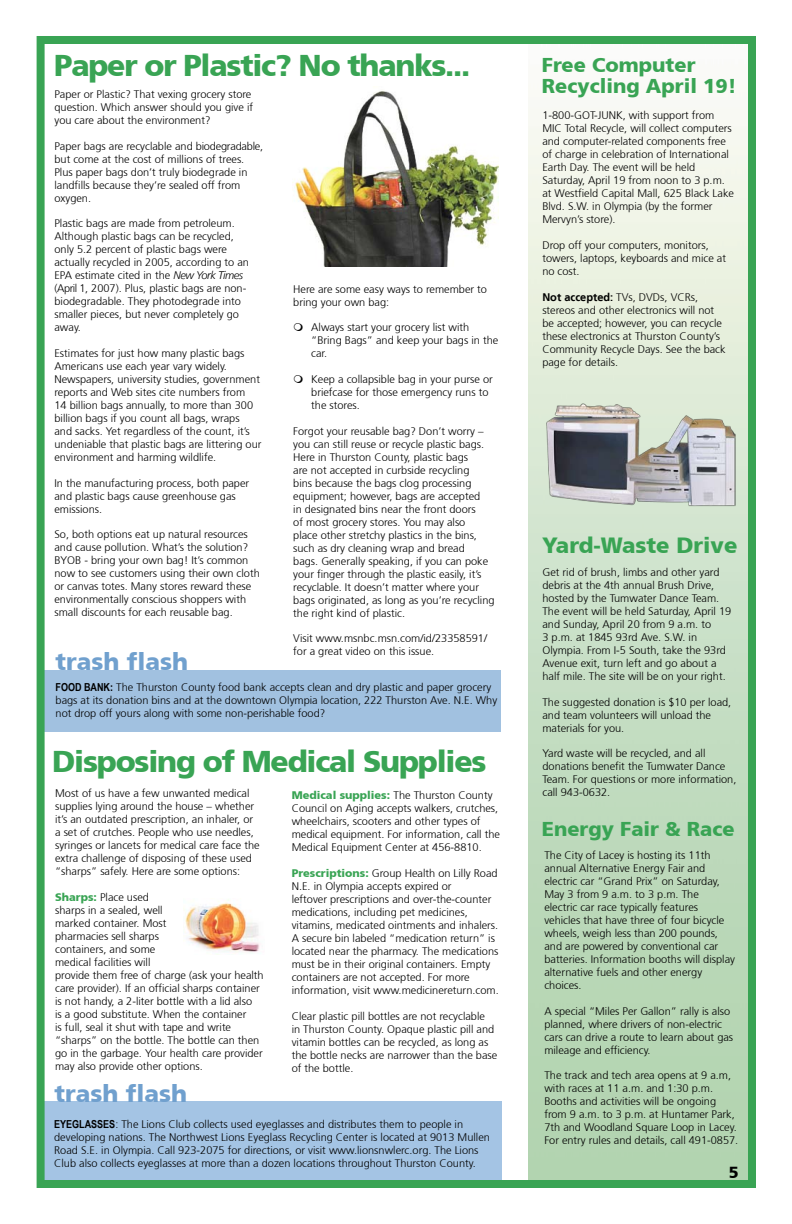
<style>
.page{position:relative;width:792px;height:1224px;background:#fff}
.page>*{position:absolute;margin:0;border:0;box-sizing:border-box;transform-origin:0 0}
.t1{font:900 30px "Frutiger";letter-spacing:-.04em;color:#39a454}
.t2{font:900 24px "Frutiger";color:#70a0ce}
.t3{font:900 22px "Frutiger";color:#39a454}
.t4{font:900 20px/21px "Frutiger";color:#39a454}
.t5{font:900 16px "Frutiger";color:#000}
.t6{font:300 11px/13px "Frutiger 45";color:#000}
.s1{font-family:"Frutiger LT";font-style:italic}
.s2{font-family:"Arial Narrow";font-weight:700}
.s3{font-family:"Frutiger";font-weight:900;color:#39a454}
.s4{font-family:"Frutiger LT";font-weight:700}
</style>
<div class="page">
<div style="left:40px;top:670px;width:461px;height:62px;background:#a1c1e0"></div>
<div style="left:42px;top:1102px;width:460px;height:78px;background:#a4c4e4"></div>
<img style="left:294px;top:91px;width:204px;height:175px">
<img style="left:541px;top:389px;width:194px;height:120px">
<img style="left:185px;top:899px;width:75px;height:54px">
<div style="left:37px;top:36px;width:719px;height:1152px;border:8px solid #39a454"></div>
<h1 class="t1" style="left:54px;top:47px;width:418px">Paper or Plastic? No thanks...</h1>
<p class="t6" style="left:54px;top:88px;width:200px">Paper or Plastic? That vexing grocery store question. Which answer should you give if you care about the environment?</p>
<p class="t6" style="left:54px;top:140px;width:210px">Paper bags are recyclable and biodegradable, but come at the cost of millions of trees.<br>Plus paper bags don’t truly biodegrade in landfills because they’re sealed off from oxygen.</p>
<p class="t6" style="left:54px;top:217px;width:196px">Plastic bags are made from petroleum.<br>Although plastic bags can be recycled, only 5.2 percent of plastic bags were actually recycled in 2005, according to an EPA estimate cited in the <span class="s1">New York Times </span>(April 1, 2007). Plus, plastic bags are non&shy;biodegradable. They photodegrade into smaller pieces, but never completely go away.</p>
<p class="t6" style="left:54px;top:347px;width:208px">Estimates for just how many plastic bags Americans use each year vary widely.<br>Newspapers, university studies, government reports and Web sites cite numbers from<br>14 billion bags annually, to more than 300 billion bags if you count all bags, wraps<br>and sacks. Yet regardless of the count, it’s undeniable that plastic bags are littering our environment and harming wildlife.</p>
<p class="t6" style="left:54px;top:477px;width:196px">In the manufacturing process, both paper and plastic bags cause greenhouse gas emissions.</p>
<p class="t6" style="left:54px;top:528px;width:207px">So, both options eat up natural resources and cause pollution. What’s the solution?<br>BYOB - bring your own bag! It’s common now to see customers using their own cloth or canvas totes. Many stores reward these environmentally conscious shoppers with small discounts for each reusable bag.</p>
<h2 class="t2" style="left:56px;top:647px;width:134px">trash flash</h2>
<p class="t6" style="left:56px;top:681px;width:443px"><span class="s2">FOOD BANK:</span> The Thurston County food bank accepts clean and dry plastic and paper grocery bags at its donation bins and at the downtown Olympia location, 222 Thurston Ave. N.E. Why not drop off yours along with some non-perishable food?</p>
<p class="t6" style="left:293px;top:283px;width:195px">Here are some easy ways to remember to bring your own bag:</p>
<p class="t6" style="left:311px;top:321px;width:189px">Always start your grocery list with “Bring Bags” and keep your bags in the car.</p>
<p class="t6" style="left:311px;top:373px;width:183px">Keep a collapsible bag in your purse or briefcase for those emergency runs to the stores.</p>
<p class="t6" style="left:293px;top:424px;width:203px">Forgot your reusable bag? Don’t worry – you can still reuse or recycle plastic bags.<br>Here in Thurston County, plastic bags<br>are not accepted in curbside recycling<br>bins because the bags clog processing equipment; however, bags are accepted<br>in designated bins near the front doors<br>of most grocery stores. You may also<br>place other stretchy plastics in the bins, such as dry cleaning wrap and bread<br>bags. Generally speaking, if you can poke your finger through the plastic easily, it’s recyclable. It doesn’t matter where your bags originated, as long as you’re recycling the right kind of plastic.</p>
<p class="t6" style="left:293px;top:632px;width:195px">Visit www.msnbc.msn.com/id/23358591/ for a great video on this issue.</p>
<h1 class="t1" style="left:52px;top:744px;width:436px">Disposing of Medical Supplies</h1>
<p class="t6" style="left:55px;top:787px;width:206px">Most of us have a few unwanted medical supplies lying around the house – whether it’s an outdated prescription, an inhaler, or a set of crutches. People who use needles, syringes or lancets for medical care face the extra challenge of disposing of these used “sharps” safely. Here are some options:</p>
<p class="t6" style="left:55px;top:890px;width:210px"><span class="s3">Sharps:</span> Place used<br>sharps in a sealed, well<br>marked container. Most<br>pharmacies sell sharps<br>containers, and some<br>medical facilities will<br>provide them free of charge (ask your health care provider). If an official sharps container is not handy, a 2-liter bottle with a lid also<br>is a good substitute. When the container<br>is full, seal it shut with tape and write “sharps” on the bottle. The bottle can then go in the garbage. Your health care provider may also provide other options.</p>
<p class="t6" style="left:292px;top:789px;width:210px"><span class="s3">Medical supplies:</span> The Thurston County Council on Aging accepts walkers, crutches, wheelchairs, scooters and other types of medical equipment. For information, call the Medical Equipment Center at 456-8810.</p>
<p class="t6" style="left:292px;top:867px;width:209px"><span class="s3">Prescriptions:</span> Group Health on Lilly Road N.E. in Olympia accepts expired or<br>leftover prescriptions and over-the-counter medications, including pet medicines, vitamins, medicated ointments and inhalers.<br>A secure bin labeled “medication return” is located near the pharmacy. The medications must be in their original containers. Empty containers are not accepted. For more information, visit www.medicinereturn.com.</p>
<p class="t6" style="left:292px;top:1010px;width:207px">Clear plastic pill bottles are not recyclable<br>in Thurston County. Opaque plastic pill and vitamin bottles can be recycled, as long as the bottle necks are narrower than the base of the bottle.</p>
<h2 class="t2" style="left:54px;top:1080px;width:134px">trash flash</h2>
<p class="t6" style="left:54px;top:1118px;width:437px"><span class="s2">EYEGLASSES</span>: The Lions Club collects used eyeglasses and distributes them to people in developing nations. The Northwest Lions Eyeglass Recycling Center is located at 9013 Mullen Road S.E. in Olympia. Call 923-2075 for directions, or visit www.lionsnwlerc.org. The Lions Club also collects eyeglasses at more than a dozen locations throughout Thurston County.</p>
<h3 class="t4" style="left:542px;top:55px;width:196px">Free Computer<br>Recycling April 19!</h3>
<p class="t6" style="left:542px;top:109px;width:193px">1-800-GOT-JUNK, with support from MIC Total Recycle, will collect computers and computer-related components free of charge in celebration of International Earth Day. The event will be held Saturday, April 19 from noon to 3 p.m. at Westfield Capital Mall, 625 Black Lake Blvd. S.W. in Olympia (by the former Mervyn’s store).</p>
<p class="t6" style="left:542px;top:239px;width:185px">Drop off your computers, monitors, towers, laptops, keyboards and mice at no cost.</p>
<p class="t6" style="left:542px;top:290px;width:185px"><span class="s4">Not accepted:</span> TVs, DVDs, VCRs, stereos and other electronics will not be accepted; however, you can recycle these electronics at Thurston County’s Community Recycle Days. See the back page for details.</p>
<h3 class="t3" style="left:542px;top:532px;width:197px">Yard-Waste Drive</h3>
<p class="t6" style="left:542px;top:566px;width:190px">Get rid of brush, limbs and other yard debris at the 4th annual Brush Drive, hosted by the Tumwater Dance Team.<br>The event will be held Saturday, April 19 and Sunday, April 20 from 9 a.m. to<br>3 p.m. at 1845 93rd Ave. S.W. in Olympia. From I-5 South, take the 93rd Avenue exit, turn left and go about a half mile. The site will be on your right.</p>
<p class="t6" style="left:542px;top:695px;width:190px">The suggested donation is $10 per load, and team volunteers will unload the materials for you.</p>
<p class="t6" style="left:542px;top:747px;width:195px">Yard waste will be recycled, and all donations benefit the Tumwater Dance<br>Team. For questions or more information, call 943-0632.</p>
<h3 class="t4" style="left:542px;top:818px;width:194px">Energy Fair &amp; Race</h3>
<p class="t6" style="left:544px;top:849px;width:192px">The City of Lacey is hosting its 11th annual Alternative Energy Fair and electric car “Grand Prix” on Saturday, May 3 from 9 a.m. to 3 p.m. The<br>electric car race typically features vehicles that have three of four bicycle wheels, weigh less than 200 pounds, and are powered by conventional car batteries. Information booths will display alternative fuels and other energy choices.</p>
<p class="t6" style="left:544px;top:1004px;width:190px">A special “Miles Per Gallon” rally is also planned, where drivers of non-electric cars can drive a route to learn about gas mileage and efficiency.</p>
<p class="t6" style="left:544px;top:1069px;width:195px">The track and tech area opens at 9 a.m, with races at 11 a.m. and 1:30 p.m.<br>Booths and activities will be ongoing from 9 a.m. to 3 p.m. at Huntamer Park, 7th and Woodland Square Loop in Lacey.<br>For entry rules and details, call 491-0857.</p>
<h3 class="t5" style="left:729px;top:1163px;width:11px">5</h3>
</div>
